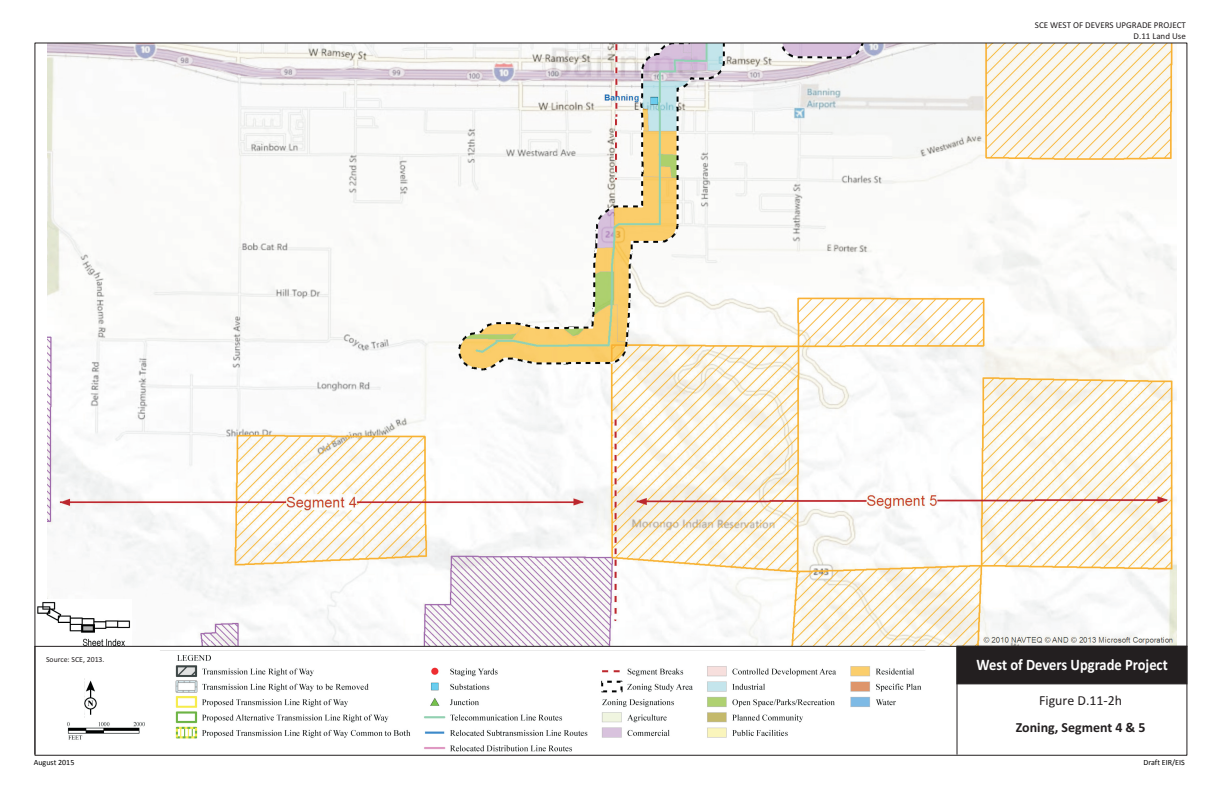
<style>
.page{position:relative;width:1224px;height:792px;background:#fff}
.page>*{position:absolute;margin:0;border:0;box-sizing:border-box;transform-origin:0 0}
.t1{font:700 16px "Calibri";color:#fff;scale:.91 1}
.t2{font:700 13.9px/27.5px "Calibri";color:#231f20;text-align:center}
.t3{font:9px/10.6px "Calibri";color:#231f20;text-align:right}
.t4{font:8px "Calibri";color:#000}
.t5{font:7.8px "Calibri";color:#231f20}
.s1{font-weight:400}
</style>
<div class="page">
<img style="left:67px;top:717px;width:78px;height:23px">
<img style="left:84px;top:679px;width:13px;height:38px">
<img style="left:160px;top:650px;width:765px;height:102px">
<img style="left:47px;top:44px;width:1130px;height:602px">
<img style="left:36px;top:599px;width:96px;height:47px">
<div style="left:957px;top:646px;width:230px;height:38px;background:#231f20"></div>
<hr style="left:35px;top:646px;width:1152px;height:1px;background:#231f20">
<hr style="left:34px;top:646px;width:1px;height:108px;background:#231f20">
<hr style="left:957px;top:647px;width:1px;height:107px;background:#231f20">
<p class="t5" style="left:46px;top:656px;width:60px">Source: SCE, 2013.</p>
<p class="t3" style="left:1035px;top:21px;width:153px">SCE WEST OF DEVERS UPGRADE PROJECT<br>D.11 Land Use</p>
<p class="t1" style="left:977px;top:658px;width:212px">West of Devers Upgrade Project</p>
<p class="t2" style="left:1016px;top:687px;width:131px"><span class="s1">Figure D.11-2h<br></span>Zoning, Segment 4 &amp; 5</p>
<p class="t4" style="left:34px;top:757px;width:42px">August 2015</p>
<p class="t4" style="left:1143px;top:757px;width:43px">Draft EIR/EIS</p>
</div>
